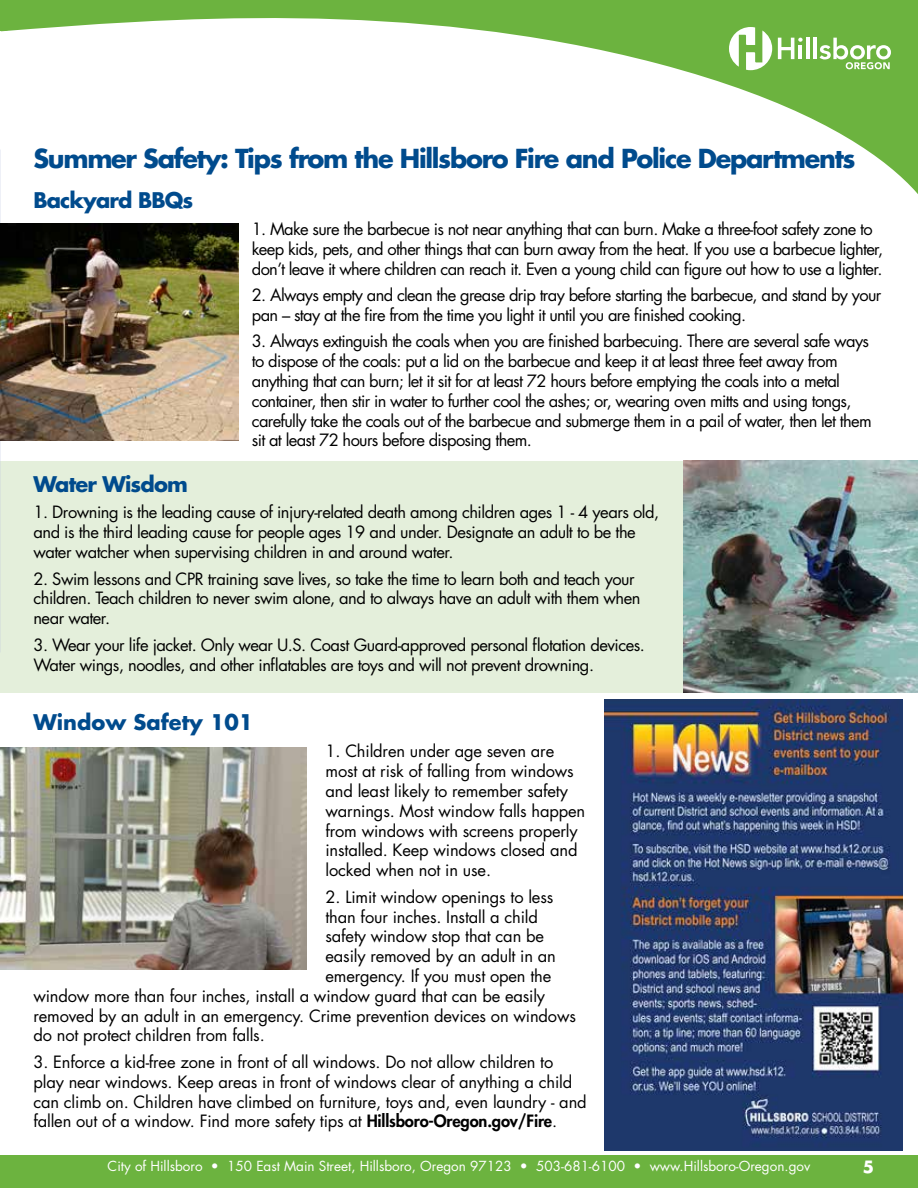
<style>
.page{position:relative;width:918px;height:1188px;background:#fff}
.page>*{position:absolute;margin:0;border:0;box-sizing:border-box;transform-origin:0 0}
.t1{font:700 25.5px "Futura Std";letter-spacing:-.05em;color:#004b8d}
.t2{font:700 21px "Futura Std";letter-spacing:-.04em;color:#004b8d}
.t3{font:700 21px "Futura Std";color:#004b8d}
.t4{font:16.5px/19.8px "Futura Std";letter-spacing:-.03em;color:#000}
.t5{font:16.5px/19.8px "Futura Std";letter-spacing:-.01em;color:#000}
.t6{font:700 16.5px "Futura Std";color:#fff}
.t7{font:13.5px "Futura Std";color:#fff}
.s1{font-weight:800}
</style>
<div class="page">
<div style="left:0;top:1156px;width:918px;height:32px;background:#6cb33f"></div>
<svg style="left:0;top:0;width:918px;height:242px"></svg>
<hr style="left:806px;top:38px;width:3px;height:21px;background:#fff">
<hr style="left:813px;top:38px;width:4px;height:21px;background:#fff">
<svg style="left:820px;top:38px;width:71px;height:31px"></svg>
<svg style="left:778px;top:38px;width:25px;height:21px"></svg>
<svg style="left:729px;top:27px;width:43px;height:43px"></svg>
<div style="left:1px;top:461px;width:917px;height:232px;background:#e4efdb"></div>
<img style="left:1px;top:224px;width:237px;height:216px">
<img style="left:683px;top:461px;width:235px;height:232px">
<img style="left:0;top:747px;width:307px;height:223px">
<img style="left:605px;top:699px;width:297px;height:451px">
<h1 class="t1" style="left:33px;top:141px;width:824px">Summer Safety: Tips from the Hillsboro Fire and Police Departments</h1>
<p class="t2" style="left:33px;top:187px;width:161px">Backyard BBQs</p>
<p class="t4" style="left:252px;top:219px;width:633px">1. Make sure the barbecue is not near anything that can burn. Make a three-foot safety zone to keep kids, pets, and other things that can burn away from the heat. If you use a barbecue lighter, don’t leave it where children can reach it. Even a young child can figure out how to use a lighter.</p>
<p class="t4" style="left:252px;top:285px;width:631px">2. Always empty and clean the grease drip tray before starting the barbecue, and stand by your pan – stay at the fire from the time you light it until you are finished cooking.</p>
<p class="t4" style="left:252px;top:332px;width:622px">3. Always extinguish the coals when you are finished barbecuing. There are several safe ways to dispose of the coals: put a lid on the barbecue and keep it at least three feet away from anything that can burn; let it sit for at least 72 hours before emptying the coals into a metal container, then stir in water to further cool the ashes; or, wearing oven mitts and using tongs, carefully take the coals out of the barbecue and submerge them in a pail of water, then let them sit at least 72 hours before disposing them.</p>
<p class="t2" style="left:33px;top:470px;width:156px">Water Wisdom</p>
<p class="t4" style="left:33px;top:503px;width:627px">1. Drowning is the leading cause of injury-related death among children ages 1 - 4 years old, and is the third leading cause for people ages 19 and under. Designate an adult to be the water watcher when supervising children in and around water.</p>
<p class="t4" style="left:33px;top:569px;width:609px">2. Swim lessons and CPR training save lives, so take the time to learn both and teach your children. Teach children to never swim alone, and to always have an adult with them when near water.</p>
<p class="t4" style="left:33px;top:635px;width:613px">3. Wear your life jacket. Only wear U.S. Coast Guard-approved personal flotation devices.<br>Water wings, noodles, and other inflatables are toys and will not prevent drowning.</p>
<p class="t3" style="left:33px;top:708px;width:221px">Window Safety 101</p>
<p class="t5" style="left:326px;top:742px;width:261px">1. Children under age seven are most at risk of falling from windows and least likely to remember safety warnings. Most window falls happen from windows with screens properly installed. Keep windows closed and locked when not in use.</p>
<p class="t5" style="left:326px;top:887px;width:229px">2. Limit window openings to less</p>
<p class="t5" style="left:326px;top:907px;width:214px">than four inches. Install a child</p>
<p class="t5" style="left:326px;top:927px;width:220px">safety window stop that can be</p>
<p class="t5" style="left:326px;top:946px;width:232px">easily removed by an adult in an</p>
<p class="t5" style="left:326px;top:966px;width:227px">emergency. If you must open the</p>
<p class="t5" style="left:33px;top:986px;width:513px">window more than four inches, install a window guard that can be easily</p>
<p class="t5" style="left:33px;top:1006px;width:544px">removed by an adult in an emergency. Crime prevention devices on windows</p>
<p class="t5" style="left:33px;top:1026px;width:233px">do not protect children from falls.</p>
<p class="t5" style="left:33px;top:1052px;width:555px">3. Enforce a kid-free zone in front of all windows. Do not allow children to play near windows. Keep areas in front of windows clear of anything a child can climb on. Children have climbed on furniture, toys and, even laundry - and fallen out of a window. Find more safety tips at <span class="s1">Hillsboro-Oregon.gov/Fire</span>.</p>
<p class="t7" style="left:108px;top:1158px;width:704px">City of Hillsboro • 150 East Main Street, Hillsboro, Oregon 97123 • 503-681-6100 • www.Hillsboro-Oregon.gov</p>
<p class="t6" style="left:863px;top:1156px;width:13px">5</p>
</div>
